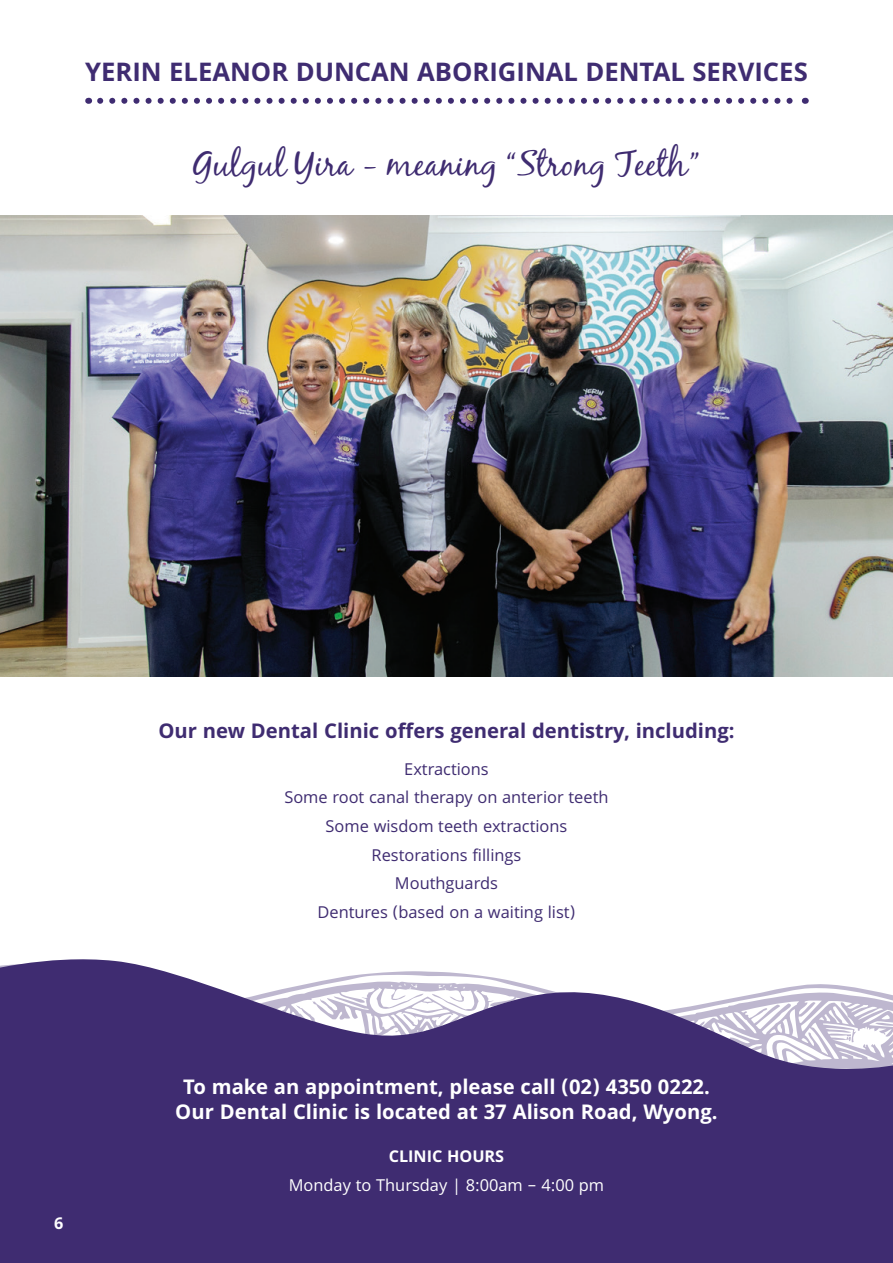
<style>
.page{position:relative;width:893px;height:1263px;background:#fff}
.page>*{position:absolute;margin:0;border:0;box-sizing:border-box;transform-origin:0 0}
.t1{font:34.95px "Black Jack";color:#3f2c71}
.t2{font:700 28.5px "Khula";color:#3f2c71}
.t3{font:700 22.5px/25.5px "Khula";color:#fff;text-align:center}
.t4{font:700 22.5px "Khula";color:#3f2c71}
.t5{font:18.15px "Khula";color:#3f2c71}
.t6{font:18.15px "Khula";color:#fff}
.t7{font:700 18px "Khula";color:#fff}
</style>
<div class="page">
<img style="left:0;top:215px;width:893px;height:461px">
<div style="left:0;top:1108px;width:893px;height:155px;background:#3f2c71"></div>
<svg style="left:100px;top:98px;width:693px;height:6px"></svg>
<svg style="left:0;top:959px;width:893px;height:149px;fill:#3f2c71"></svg>
<p class="t2" style="left:85px;top:54px;width:724px">YERIN ELEANOR DUNCAN ABORIGINAL DENTAL SERVICES</p>
<p class="t1" style="left:193px;top:143px;width:508px">Gulgul Yira - meaning “Strong Teeth”</p>
<p class="t7" style="left:54px;top:1212px;width:11px">6</p>
<p class="t4" style="left:158px;top:717px;width:578px">Our new Dental Clinic offers general dentistry, including:</p>
<p class="t5" style="left:404px;top:758px;width:86px">Extractions</p>
<p class="t5" style="left:284px;top:787px;width:326px">Some root canal therapy on anterior teeth</p>
<p class="t5" style="left:326px;top:815px;width:243px">Some wisdom teeth extractions</p>
<p class="t5" style="left:372px;top:844px;width:151px">Restorations fillings</p>
<p class="t5" style="left:395px;top:872px;width:105px">Mouthguards</p>
<p class="t5" style="left:318px;top:901px;width:259px">Dentures (based on a waiting list)</p>
<p class="t3" style="left:175px;top:1073px;width:544px">To make an appointment, please call (02) 4350 0222.<br>Our Dental Clinic is located at 37 Alison Road, Wyong.</p>
<p class="t7" style="left:389px;top:1145px;width:117px">CLINIC HOURS</p>
<p class="t6" style="left:289px;top:1174px;width:317px">Monday to Thursday | 8:00am – 4:00 pm</p>
</div>
